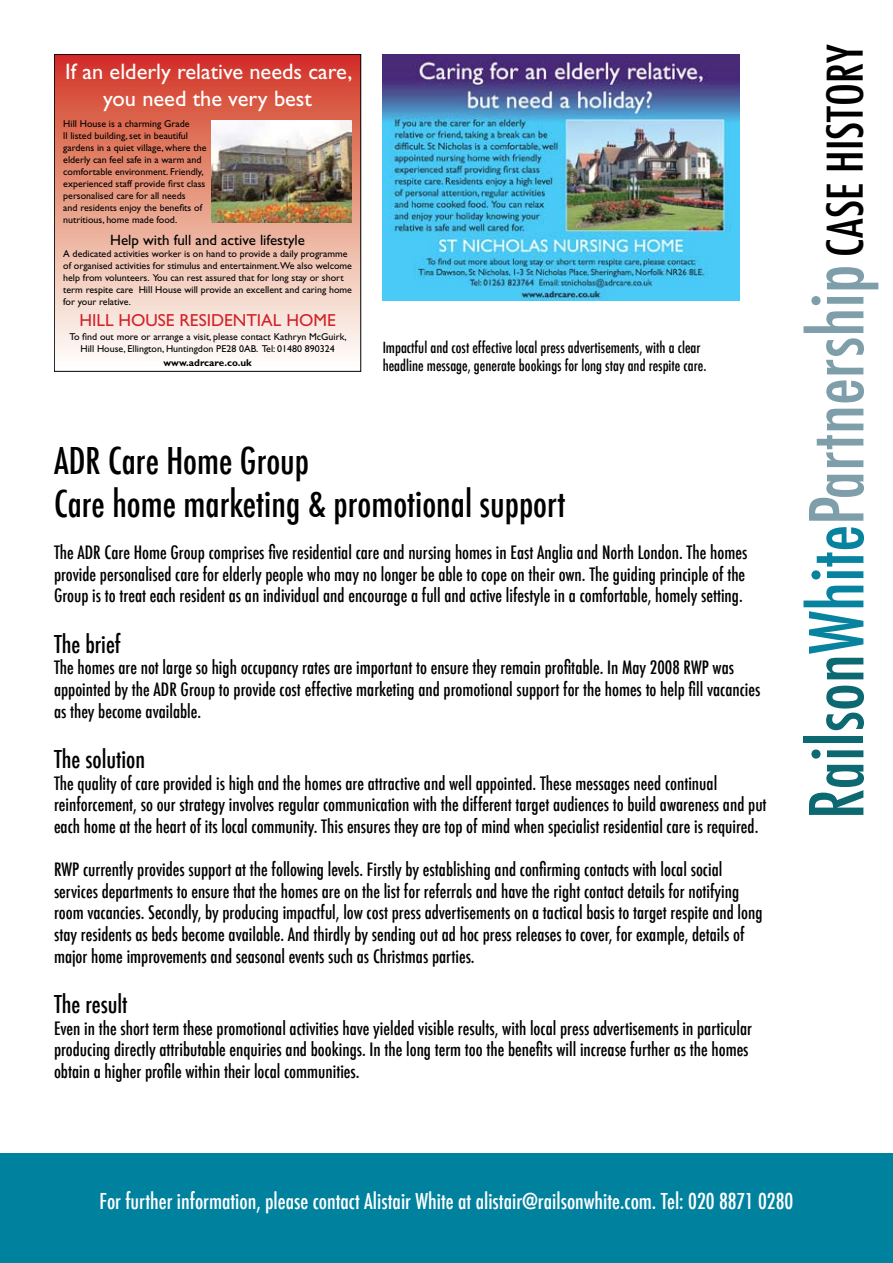
<style>
.page{position:relative;width:893px;height:1263px;background:#fff}
.page>*{position:absolute;margin:0;border:0;box-sizing:border-box;transform-origin:0 0}
.t1{font:500 condensed 48px "Futura";color:#000}
.t2{font:500 condensed 36px/43.2px "Futura";color:#000}
.t3{font:500 condensed 24px "Futura";color:#000}
.t4{font:22.35px/26.8px "Gill Sans";color:#fff;text-align:center}
.t5{font:500 condensed 21.3px "Futura";color:#fff}
.t6{font:500 condensed 18px/21.6px "Futura";color:#000}
.t7{font:17.4px "Gill Sans";color:#d2232a}
.t8{font:500 condensed 15px/18px "Futura";color:#000}
.t9{font:15px "Gill Sans";color:#000}
.t10{font:9.9px/12px "Gill Sans";color:#000}
.t11{font:700 9.9px "Gill Sans";color:#000}
</style>
<div class="page">
<div style="left:0;top:1154px;width:893px;height:109px;background:#00829f"></div>
<svg style="left:809px;top:765px;width:55px;height:50px"></svg>
<svg style="left:811px;top:749px;width:52px;height:10px"></svg>
<div style="left:803px;top:736px;width:60px;height:7px;background:#0c6971"></div>
<svg style="left:826px;top:686px;width:38px;height:44px"></svg>
<svg style="left:803px;top:586px;width:60px;height:93px"></svg>
<svg style="left:811px;top:527px;width:53px;height:52px"></svg>
<svg style="left:809px;top:475px;width:55px;height:46px"></svg>
<svg style="left:817px;top:409px;width:46px;height:58px"></svg>
<svg style="left:826px;top:380px;width:38px;height:22px"></svg>
<svg style="left:803px;top:311px;width:61px;height:63px"></svg>
<svg style="left:811px;top:296px;width:52px;height:9px"></svg>
<svg style="left:826px;top:267px;width:52px;height:22px"></svg>
<div style="left:54px;top:54px;width:307px;height:317px;background:linear-gradient(to bottom,#d23821,#fff)"></div>
<div style="left:54px;top:54px;width:307px;height:318px;border:1px solid #000"></div>
<img style="left:211px;top:120px;width:141px;height:103px">
<img style="left:383px;top:54px;width:356px;height:246px">
<p class="t4" style="left:65px;top:58px;width:289px">If an elderly relative needs care, you need the very best</p>
<p class="t10" style="left:63px;top:118px;width:145px">Hill House is a charming Grade<br>ll listed building, set in beautiful gardens in a quiet village, where the elderly can feel safe in a warm and comfortable environment. Friendly, experienced staff provide first class personalised care for all needs<br>and residents enjoy the benefits of nutritious, home made food.</p>
<p class="t9" style="left:110px;top:231px;width:196px">Help with full and active lifestyle</p>
<p class="t10" style="left:63px;top:248px;width:290px">A dedicated activities worker is on hand to provide a daily programme of organised activities for stimulus and entertainment.We also welcome help from volunteers. You can rest assured that for long stay or short term respite care Hill House will provide an excellent and caring home for your relative.</p>
<p class="t7" style="left:80px;top:310px;width:258px">HILL HOUSE RESIDENTIAL HOME</p>
<p class="t10" style="left:70px;top:331px;width:279px;text-align:center">To find out more or arrange a visit, please contact Kathryn McGuirk,<br>Hill House, Ellington, Huntingdon PE28 0AB. Tel: 01480 890324</p>
<p class="t11" style="left:163px;top:356px;width:90px">www.adrcare.co.uk</p>
<p class="t8" style="left:383px;top:338px;width:325px">Impactful and cost effective local press advertisements, with a clear headline message, generate bookings for long stay and respite care.</p>
<h2 class="t2" style="left:54px;top:439px;width:513px">ADR Care Home Group<br>Care home marketing &amp; promotional support</h2>
<p class="t6" style="left:54px;top:542px;width:695px;text-align:justify">The ADR Care Home Group comprises five residential care and nursing homes in East Anglia and North London. The homes provide personalised care for elderly people who may no longer be able to cope on their own. The guiding principle of the Group is to treat each resident as an individual and encourage a full and active lifestyle in a comfortable, homely setting.</p>
<h3 class="t3" style="left:54px;top:629px;width:68px">The brief</h3>
<p class="t6" style="left:54px;top:657px;width:708px">The homes are not large so high occupancy rates are important to ensure they remain profitable. In May 2008 RWP was appointed by the ADR Group to provide cost effective marketing and promotional support for the homes to help fill vacancies as they become available.</p>
<h3 class="t3" style="left:54px;top:744px;width:93px">The solution</h3>
<p class="t6" style="left:54px;top:772px;width:714px">The quality of care provided is high and the homes are attractive and well appointed. These messages need continual reinforcement, so our strategy involves regular communication with the different target audiences to build awareness and put each home at the heart of its local community. This ensures they are top of mind when specialist residential care is required.</p>
<p class="t6" style="left:54px;top:859px;width:710px">RWP currently provides support at the following levels. Firstly by establishing and confirming contacts with local social services departments to ensure that the homes are on the list for referrals and have the right contact details for notifying room vacancies. Secondly, by producing impactful, low cost press advertisements on a tactical basis to target respite and long stay residents as beds become available. And thirdly by sending out ad hoc press releases to cover, for example, details of major home improvements and seasonal events such as Christmas parties.</p>
<h3 class="t3" style="left:54px;top:989px;width:75px">The result</h3>
<p class="t6" style="left:54px;top:1017px;width:699px">Even in the short term these promotional activities have yielded visible results, with local press advertisements in particular producing directly attributable enquiries and bookings. In the long term too the benefits will increase further as the homes obtain a higher profile within their local communities.</p>
<h1 class="t1" style="left:814px;top:257px;width:215px;rotate:-90deg">CASE HISTORY</h1>
<p class="t5" style="left:100px;top:1188px;width:695px">For further information, please contact Alistair White at alistair@railsonwhite.com. Tel: 020 8871 0280</p>
</div>
